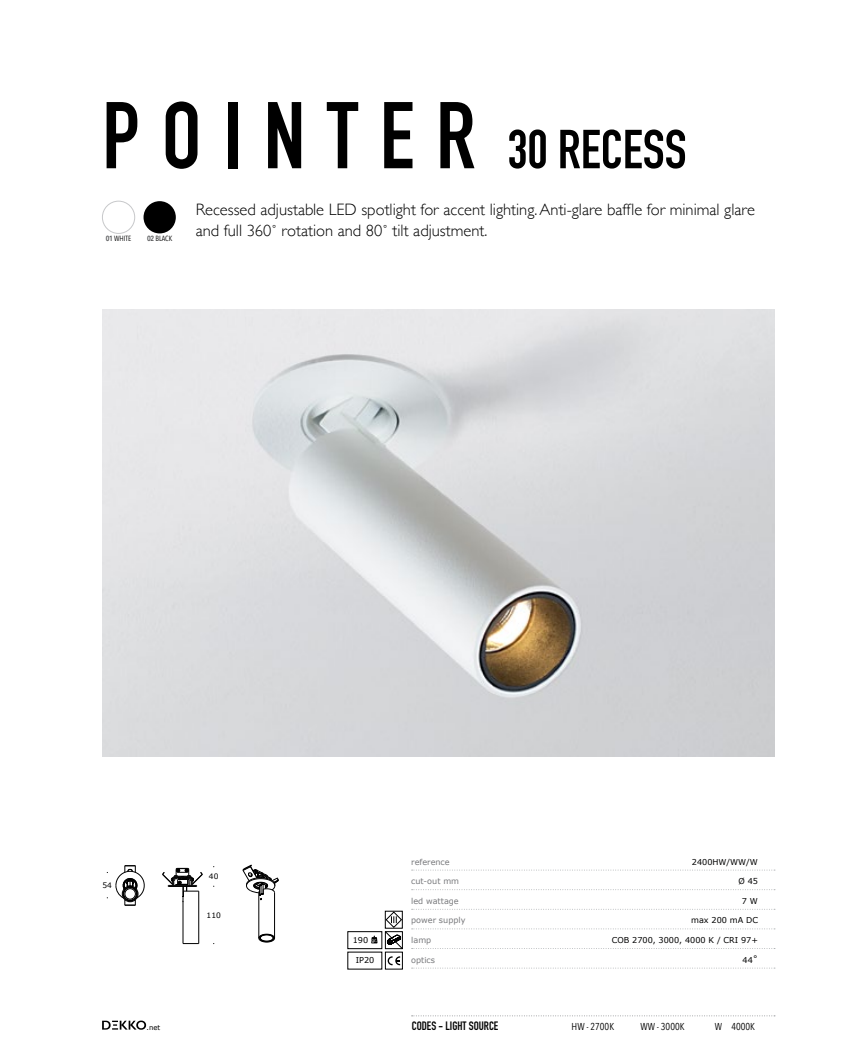
<style>
.page{position:relative;width:851px;height:1063px;background:#fff}
.page>*{position:absolute;margin:0;border:0;box-sizing:border-box;transform-origin:0 0}
.t1{font:700 54px "DIN Condensed";color:#000}
.t2{font:300 16.5px/21px "Gill Sans";color:#000}
.t3{font:700 12px "DIN Condensed";color:#000}
.t4{font:10.05px "Avenir Next Condensed";color:#000}
.t5{font:8.1px "Verdana";color:#000}
.t6{font:8.1px "Verdana";color:#77787b}
.t7{font:7.5px "Avenir Next Condensed";color:#000}
.t8{font:7.5px "Verdana";color:#000}
.t9{font:6.9px "Verdana";color:#000}
.s1{font-size:93px}
.s2{font-weight:600;color:#58595b}
</style>
<div class="page">
<svg style="left:411px;top:1015px;width:363px;height:1px"></svg>
<img style="left:103px;top:310px;width:671px;height:446px">
<svg style="left:106px;top:864px;width:173px;height:81px"></svg>
<svg style="left:411px;top:870px;width:363px;height:1px"></svg>
<svg style="left:411px;top:889px;width:363px;height:1px"></svg>
<svg style="left:411px;top:909px;width:363px;height:1px"></svg>
<svg style="left:411px;top:929px;width:361px;height:1px"></svg>
<svg style="left:411px;top:948px;width:363px;height:1px"></svg>
<svg style="left:411px;top:968px;width:363px;height:1px"></svg>
<svg style="left:387px;top:956px;width:13px;height:9px"></svg>
<div style="left:347px;top:931px;width:35px;height:18px;border:1px solid #000"></div>
<svg style="left:371px;top:936px;width:6px;height:7px"></svg>
<div style="left:143px;top:201px;width:33px;height:32px;background:#000;border-radius:50%"></div>
<div style="left:102px;top:201px;width:33px;height:33px;border:1px solid #c7c8ca;border-radius:50%"></div>
<svg style="left:384px;top:911px;width:19px;height:39px"></svg>
<svg style="left:102px;top:1021px;width:44px;height:9px"></svg>
<h1 class="t1" style="left:102px;top:113px;width:586px"><span class="s1">POINTER</span> 30 RECESS</h1>
<p class="t2" style="left:196px;top:198px;width:560px">Recessed adjustable LED spotlight for accent lighting. Anti-glare baffle for minimal glare and full 360˚ rotation and 80˚ tilt adjustment.</p>
<p class="t7" style="left:106px;top:232px;width:27px"><span class="s2">01</span> WHITE</p>
<p class="t7" style="left:147px;top:232px;width:27px"><span class="s2">02</span> BLACK</p>
<p class="t8" style="left:102px;top:880px;width:11px">54</p>
<p class="t9" style="left:147px;top:1023px;width:15px">.net</p>
<p class="t8" style="left:209px;top:872px;width:11px">40</p>
<p class="t8" style="left:206px;top:911px;width:16px">110</p>
<p class="t5" style="left:353px;top:935px;width:26px">190 <sup>gr.</sup></p>
<p class="t6" style="left:411px;top:857px;width:40px">reference</p>
<p class="t5" style="left:691px;top:857px;width:68px">2400HW/WW/W</p>
<p class="t6" style="left:411px;top:876px;width:49px">cut-out mm</p>
<p class="t5" style="left:738px;top:876px;width:21px">Ø 45</p>
<p class="t6" style="left:411px;top:896px;width:49px">led wattage</p>
<p class="t5" style="left:741px;top:896px;width:18px">7 W</p>
<p class="t6" style="left:411px;top:915px;width:56px">power supply</p>
<p class="t5" style="left:691px;top:915px;width:68px">max 200 mA DC</p>
<p class="t6" style="left:411px;top:935px;width:22px">lamp</p>
<p class="t5" style="left:611px;top:935px;width:148px">COB 2700, 3000, 4000 K / CRI 97+</p>
<p class="t5" style="left:356px;top:955px;width:20px">IP20</p>
<p class="t6" style="left:411px;top:955px;width:25px">optics</p>
<p class="t5" style="left:742px;top:955px;width:17px">44˚</p>
<p class="t3" style="left:412px;top:1017px;width:88px">CODES - LIGHT SOURCE</p>
<p class="t4" style="left:571px;top:1018px;width:44px">HW - 2700K</p>
<p class="t4" style="left:640px;top:1018px;width:46px">WW - 3000K</p>
<p class="t4" style="left:714px;top:1018px;width:42px">W 4000K</p>
</div>
